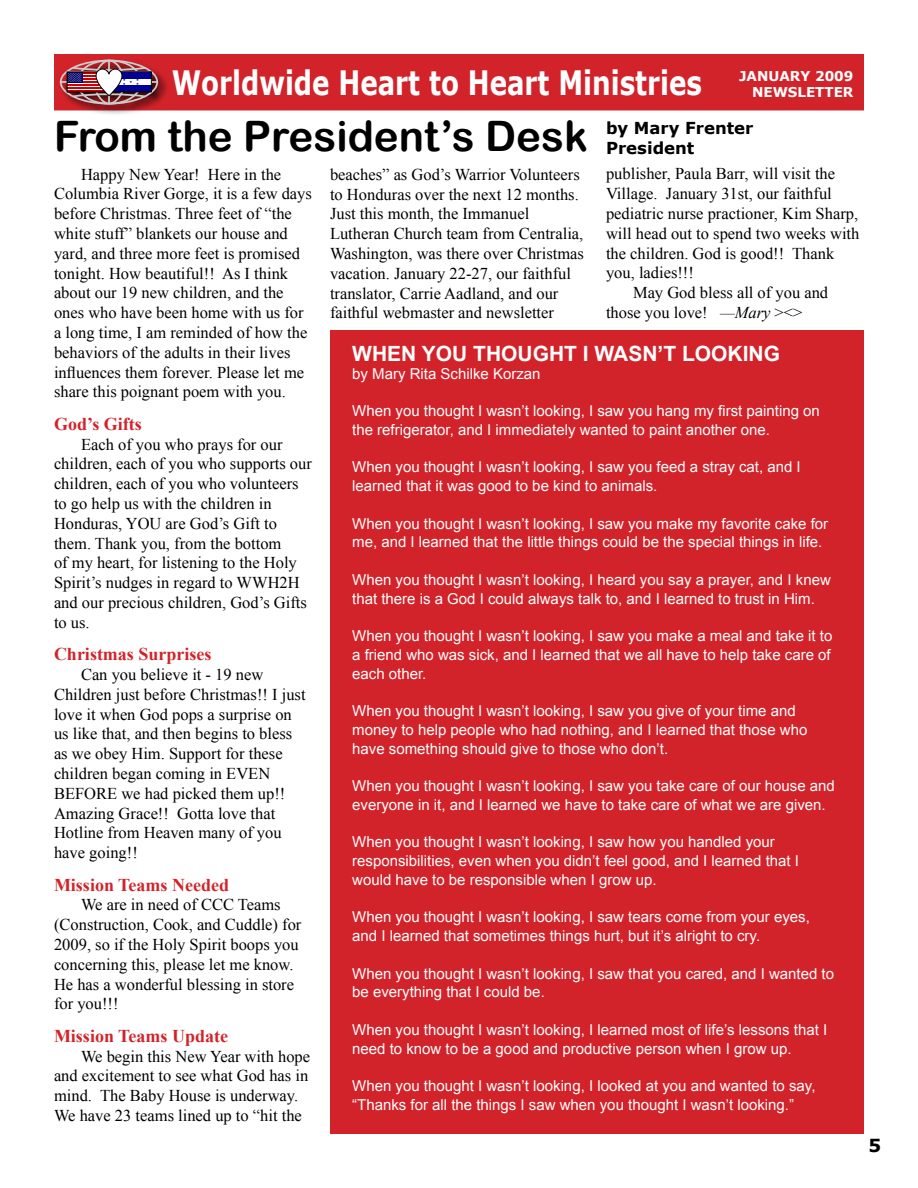
<style>
.page{position:relative;width:918px;height:1188px;background:#fff}
.page>*{position:absolute;margin:0;border:0;box-sizing:border-box;transform-origin:0 0}
.t1{font:42px "Arial Rounded MT Bold";color:#000}
.t2{font:700 33.6px "Verdana";color:#fff;scale:.78 1}
.t3{font:700 21px "Arial";color:#fff}
.t4{font:700 18px "Times New Roman";color:#d2232a}
.t5{font:16.5px/19.8px "Times New Roman";color:#000}
.t6{font:700 16.5px/19.8px "Verdana";color:#000}
.t7{font:15px/18.8px "Arial";color:#fff}
.t8{font:700 13.5px/16.2px "Verdana";color:#fff;text-align:right}
.s1{font-style:italic}
</style>
<div class="page">
<div style="left:55px;top:55px;width:808px;height:55px;background:#d2232a"></div>
<div style="left:54px;top:54px;width:810px;height:56px;border:2px solid #d2232a"></div>
<div style="left:58px;top:58px;width:113px;height:59px;background:#000;opacity:.75"></div>
<div style="left:60px;top:60px;width:98px;height:45px;border:2px solid #ccc;border-radius:50%"></div>
<hr style="left:108px;top:60px;width:2px;height:44px;background:#ccc">
<hr style="left:61px;top:81px;width:97px;height:2px;background:#ccc">
<div style="left:67px;top:72px;width:38px;height:20px;border:1px solid #000"></div>
<div style="left:111px;top:72px;width:40px;height:20px;background:#fff"></div>
<div style="left:111px;top:72px;width:40px;height:6px;background:#009"></div>
<div style="left:111px;top:85px;width:40px;height:7px;background:#009"></div>
<div style="left:330px;top:330px;width:533px;height:804px;background:#d2232a"></div>
<svg style="left:68px;top:65px;width:79px;height:34px"></svg>
<h2 class="t2" style="left:172px;top:61px;width:681px">Worldwide Heart to Heart Ministries</h2>
<h1 class="t1" style="left:54px;top:111px;width:535px">From the President’s Desk</h1>
<p class="t6" style="left:606px;top:118px;width:149px">by Mary Frenter<br>President</p>
<p class="t5" style="left:54px;top:164px;width:259px;text-indent:27px">Happy New Year! Here in the Columbia River Gorge, it is a few days before Christmas. Three feet of “the white stuff” blankets our house and yard, and three more feet is promised tonight. How beautiful!! As I think about our 19 new children, and the ones who have been home with us for a long time, I am reminded of how the behaviors of the adults in their lives influences them forever. Please let me share this poignant poem with you.</p>
<p class="t4" style="left:54px;top:411px;width:89px">God’s Gifts</p>
<p class="t5" style="left:54px;top:434px;width:259px;text-indent:27px">Each of you who prays for our children, each of you who supports our children, each of you who volunteers to go help us with the children in<br>Honduras, YOU are God’s Gift to them. Thank you, from the bottom<br>of my heart, for listening to the Holy<br>Spirit’s nudges in regard to WWH2H and our precious children, God’s Gifts to us.</p>
<p class="t4" style="left:54px;top:642px;width:159px">Christmas Surprises</p>
<p class="t5" style="left:54px;top:664px;width:253px;text-indent:27px">Can you believe it - 19 new<br>Children just before Christmas!! I just love it when God pops a surprise on us like that, and then begins to bless as we obey Him. Support for these children began coming in EVEN<br>BEFORE we had picked them up!!<br>Amazing Grace!! Gotta love that<br>Hotline from Heaven many of you have going!!</p>
<p class="t4" style="left:54px;top:872px;width:177px">Mission Teams Needed</p>
<p class="t5" style="left:54px;top:895px;width:249px;text-indent:27px">We are in need of CCC Teams (Construction, Cook, and Cuddle) for<br>2009, so if the Holy Spirit boops you concerning this, please let me know.<br>He has a wonderful blessing in store for you!!!</p>
<p class="t4" style="left:54px;top:1023px;width:176px">Mission Teams Update</p>
<p class="t5" style="left:54px;top:1046px;width:258px;text-indent:27px">We begin this New Year with hope and excitement to see what God has in mind. The Baby House is underway.<br>We have 23 teams lined up to “hit the</p>
<p class="t8" style="left:739px;top:67px;width:116px">JANUARY 2009<br>NEWSLETTER</p>
<p class="t5" style="left:330px;top:164px;width:255px">beaches” as God’s Warrior Volunteers to Honduras over the next 12 months.<br>Just this month, the Immanuel Lutheran Church team from Centralia, Washington, was there over Christmas vacation. January 22-27, our faithful translator, Carrie Aadland, and our faithful webmaster and newsletter</p>
<p class="t5" style="left:606px;top:164px;width:231px">publisher, Paula Barr, will visit the</p>
<p class="t5" style="left:606px;top:183px;width:227px">Village. January 31st, our faithful</p>
<p class="t5" style="left:606px;top:203px;width:254px">pediatric nurse practioner, Kim Sharp,</p>
<p class="t5" style="left:606px;top:223px;width:255px">will head out to spend two weeks with</p>
<p class="t5" style="left:606px;top:243px;width:230px">the children. God is good!! Thank</p>
<p class="t5" style="left:606px;top:263px;width:89px">you, ladies!!!</p>
<p class="t5" style="left:633px;top:282px;width:197px">May God bless all of you and</p>
<p class="t5" style="left:606px;top:302px;width:198px">those you love! <span class="s1">—Mary</span> &gt;&lt;&gt;</p>
<p class="t3" style="left:352px;top:340px;width:429px">WHEN YOU THOUGHT I WASN’T LOOKING</p>
<p class="t7" style="left:352px;top:365px;width:190px">by Mary Rita Schilke Korzan</p>
<p class="t7" style="left:352px;top:402px;width:469px">When you thought I wasn’t looking, I saw you hang my first painting on the refrigerator, and I immediately wanted to paint another one.</p>
<p class="t7" style="left:352px;top:458px;width:450px">When you thought I wasn’t looking, I saw you feed a stray cat, and I learned that it was good to be kind to animals.</p>
<p class="t7" style="left:352px;top:514px;width:478px">When you thought I wasn’t looking, I saw you make my favorite cake for me, and I learned that the little things could be the special things in life.</p>
<p class="t7" style="left:352px;top:570px;width:480px">When you thought I wasn’t looking, I heard you say a prayer, and I knew that there is a God I could always talk to, and I learned to trust in Him.</p>
<p class="t7" style="left:352px;top:627px;width:482px;text-align:justify">When you thought I wasn’t looking, I saw you make a meal and take it to a friend who was sick, and I learned that we all have to help take care of each other.</p>
<p class="t7" style="left:352px;top:702px;width:457px">When you thought I wasn’t looking, I saw you give of your time and money to help people who had nothing, and I learned that those who have something should give to those who don’t.</p>
<p class="t7" style="left:352px;top:777px;width:484px">When you thought I wasn’t looking, I saw you take care of our house and everyone in it, and I learned we have to take care of what we are given.</p>
<p class="t7" style="left:352px;top:833px;width:448px">When you thought I wasn’t looking, I saw how you handled your responsibilities, even when you didn’t feel good, and I learned that I would have to be responsible when I grow up.</p>
<p class="t7" style="left:352px;top:908px;width:459px">When you thought I wasn’t looking, I saw tears come from your eyes, and I learned that sometimes things hurt, but it’s alright to cry.</p>
<p class="t7" style="left:352px;top:964px;width:483px">When you thought I wasn’t looking, I saw that you cared, and I wanted to be everything that I could be.</p>
<p class="t7" style="left:352px;top:1020px;width:476px">When you thought I wasn’t looking, I learned most of life’s lessons that I need to know to be a good and productive person when I grow up.</p>
<p class="t7" style="left:352px;top:1077px;width:465px">When you thought I wasn’t looking, I looked at you and wanted to say, “Thanks for all the things I saw when you thought I wasn’t looking.”</p>
</div>
